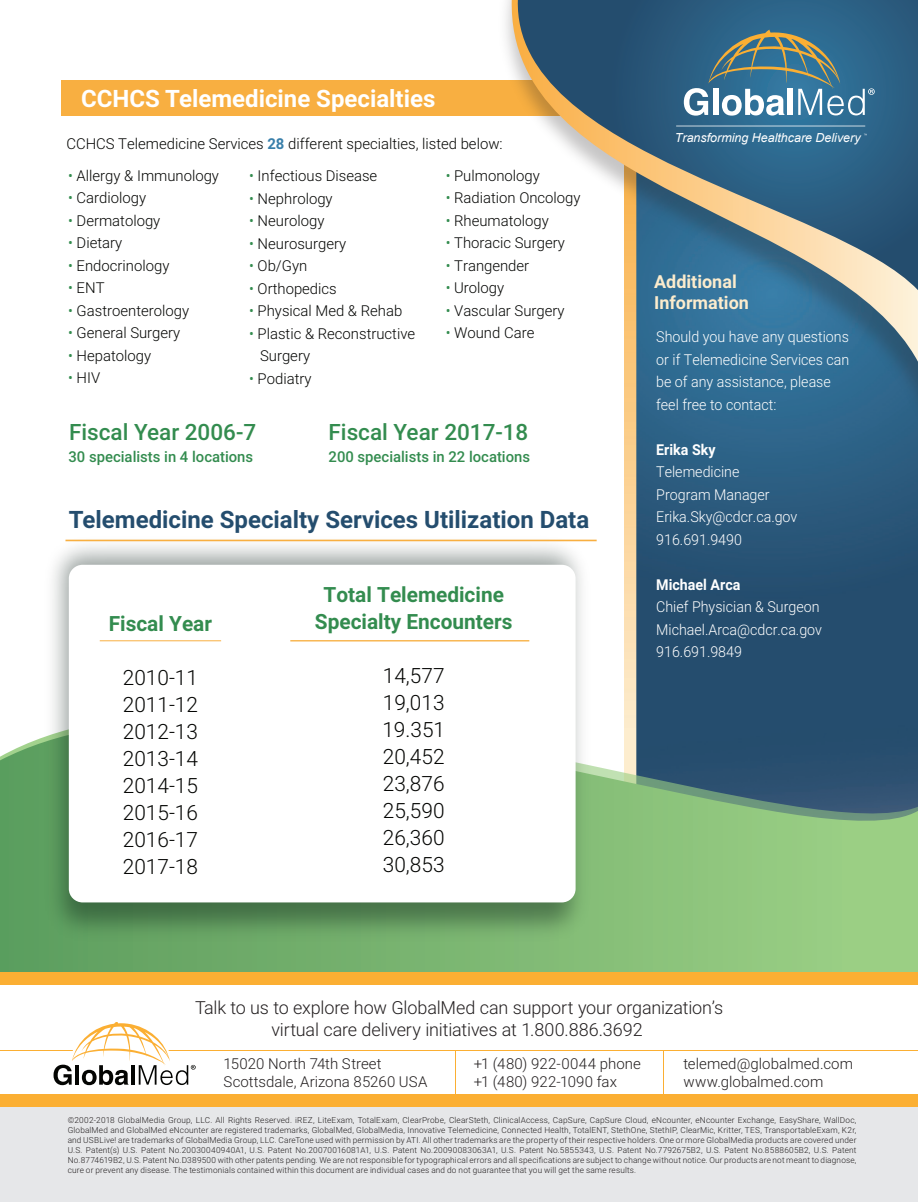
<style>
.page{position:relative;width:918px;height:1202px;background:#fff}
.page>*{position:absolute;margin:0;border:0;box-sizing:border-box;transform-origin:0 0}
.t1{font:700 24px "Roboto";color:#244d6e}
.t2{font:700 24px "Roboto";color:#fff}
.t3{font:500 22.5px "Roboto";color:#338c4f}
.t4{font:300 21px/27px "Roboto";color:#040503;text-align:justify}
.t5{font:700 21px/27px "Roboto";color:#338c4f;text-align:center}
.t6{font:300 18px/21.6px "Roboto";letter-spacing:-.01em;color:#231f20;text-align:center}
.t7{font:700 18px/21.6px "Roboto";color:#fceccd}
.t8{font:300 15px/22.5px "Roboto";color:#040503}
.t9{font:300 15px/22.5px "Roboto";color:#fff;scale:.95 1}
.t10{font:300 15px/18px "Roboto";letter-spacing:.005em;color:#231f20}
.t11{font:500 15px "Roboto";color:#338c4f}
.t12{font:700 15px "Roboto";color:#fff;scale:.95 1}
.t13{font:italic 12.45px "Arial";color:#fff}
.t14{font:300 8.25px/9.9px "Roboto";letter-spacing:.02em;color:#231f20;text-align:justify}
.s1{font-weight:700;color:#397faa}
.s2{color:#338c4f}
</style>
<div class="page">
<img style="left:624px;top:474px;width:294px;height:239px">
<svg style="left:0;top:720px;width:918px;height:252px;background:#72a27b"></svg>
<div style="left:61px;top:80px;width:557px;height:36px;background:#f8af41"></div>
<img style="left:505px;top:7px;width:413px;height:467px">
<div style="left:0;top:1104px;width:918px;height:98px;background:#e6e7e9"></div>
<hr style="left:455px;top:1051px;width:1px;height:44px;background:#fbaf33">
<hr style="left:664px;top:1050px;width:1px;height:45px;background:#fbaf33">
<hr style="left:0;top:1050px;width:918px;height:1px;background:#fbaf33">
<svg style="left:54px;top:1022px;width:142px;height:63px"></svg>
<div style="left:0;top:1094px;width:918px;height:13px;background:#fbaf33"></div>
<div style="left:0;top:972px;width:918px;height:13px;background:#fbaf33"></div>
<svg style="left:507px;top:0;width:411px;height:362px"></svg>
<svg style="left:513px;top:0;width:405px;height:290px"></svg>
<svg style="left:684px;top:30px;width:191px;height:86px;background:#598396"></svg>
<hr style="left:676px;top:126px;width:189px;height:1px;background:#fff">
<img style="left:10px;top:503px;width:616px;height:469px">
<hr style="left:65px;top:540px;width:532px;height:1px;background:#f8af41">
<div style="left:69px;top:565px;width:507px;height:337px;background:#fff;border-radius:14px"></div>
<hr style="left:290px;top:640px;width:239px;height:1px;background:#f8af41">
<hr style="left:100px;top:640px;width:121px;height:1px;background:#f8af41">
<h1 class="t2" style="left:81px;top:82px;width:356px">CCHCS Telemedicine Specialties</h1>
<h3 class="t8" style="left:66px;top:132px;width:438px">CCHCS Telemedicine Services <span class="s1">28</span> different specialties, listed below:</h3>
<h3 class="t8" style="left:68px;top:164px;width:152px"><span class="s2">•</span> Allergy &amp; Immunology</h3>
<h3 class="t8" style="left:68px;top:186px;width:80px"><span class="s2">•</span> Cardiology</h3>
<h3 class="t8" style="left:68px;top:209px;width:94px"><span class="s2">•</span> Dermatology</h3>
<h3 class="t8" style="left:68px;top:231px;width:56px"><span class="s2">•</span> Dietary</h3>
<h3 class="t8" style="left:68px;top:254px;width:103px"><span class="s2">•</span> Endocrinology</h3>
<h3 class="t8" style="left:68px;top:276px;width:38px"><span class="s2">•</span> ENT</h3>
<h3 class="t8" style="left:68px;top:299px;width:122px"><span class="s2">•</span> Gastroenterology</h3>
<h3 class="t8" style="left:68px;top:321px;width:114px"><span class="s2">•</span> General Surgery</h3>
<h3 class="t8" style="left:68px;top:344px;width:84px"><span class="s2">•</span> Hepatology</h3>
<h3 class="t8" style="left:68px;top:366px;width:34px"><span class="s2">•</span> HIV</h3>
<h3 class="t8" style="left:446px;top:164px;width:96px"><span class="s2">•</span> Pulmonology</h3>
<h3 class="t8" style="left:446px;top:186px;width:136px"><span class="s2">•</span> Radiation Oncology</h3>
<h3 class="t8" style="left:446px;top:209px;width:105px"><span class="s2">•</span> Rheumatology</h3>
<h3 class="t8" style="left:446px;top:231px;width:121px"><span class="s2">•</span> Thoracic Surgery</h3>
<h3 class="t8" style="left:446px;top:254px;width:85px"><span class="s2">•</span> Trangender</h3>
<h3 class="t8" style="left:446px;top:276px;width:60px"><span class="s2">•</span> Urology</h3>
<h3 class="t8" style="left:446px;top:299px;width:120px"><span class="s2">•</span> Vascular Surgery</h3>
<h3 class="t8" style="left:446px;top:321px;width:90px"><span class="s2">•</span> Wound Care</h3>
<h3 class="t8" style="left:249px;top:164px;width:130px"><span class="s2">•</span> Infectious Disease</h3>
<h3 class="t8" style="left:249px;top:187px;width:85px"><span class="s2">•</span> Nephrology</h3>
<h3 class="t8" style="left:249px;top:209px;width:77px"><span class="s2">•</span> Neurology</h3>
<h3 class="t8" style="left:249px;top:232px;width:98px"><span class="s2">•</span> Neurosurgery</h3>
<h3 class="t8" style="left:249px;top:254px;width:60px"><span class="s2">•</span> Ob/Gyn</h3>
<h3 class="t8" style="left:249px;top:277px;width:89px"><span class="s2">•</span> Orthopedics</h3>
<h3 class="t8" style="left:249px;top:299px;width:155px"><span class="s2">•</span> Physical Med &amp; Rehab</h3>
<h3 class="t8" style="left:260px;top:322px;width:157px;text-indent:-11px"><span class="s2">•</span> Plastic &amp; Reconstructive<br>Surgery</h3>
<h3 class="t8" style="left:249px;top:367px;width:64px"><span class="s2">•</span> Podiatry</h3>
<h2 class="t3" style="left:69px;top:416px;width:189px">Fiscal Year 2006-7</h2>
<h2 class="t3" style="left:329px;top:416px;width:201px">Fiscal Year 2017-18</h2>
<h3 class="t11" style="left:69px;top:446px;width:186px">30 specialists in 4 locations</h3>
<h3 class="t11" style="left:329px;top:446px;width:203px">200 specialists in 22 locations</h3>
<h1 class="t1" style="left:69px;top:503px;width:522px">Telemedicine Specialty Services Utilization Data</h1>
<h3 class="t5" style="left:109px;top:609px;width:105px">Fiscal Year</h3>
<h3 class="t4" style="left:123px;top:663px;width:77px">2010-11<br>2011-12<br>2012-13<br>2013-14<br>2014-15<br>2015-16<br>2016-17<br>2017-18</h3>
<h3 class="t5" style="left:315px;top:580px;width:199px">Total Telemedicine<br>Specialty Encounters</h3>
<h3 class="t4" style="left:382px;top:661px;width:64px">14,577<br>19,013<br>19.351<br>20,452<br>23,876<br>25,590<br>26,360<br>30,853</h3>
<h3 class="t13" style="left:675px;top:130px;width:194px">Transforming Healthcare Delivery <sup>™</sup></h3>
<h3 class="t7" style="left:654px;top:270px;width:96px">Additional<br>Information</h3>
<h3 class="t9" style="left:656px;top:325px;width:205px">Should you have any questions or if Telemedicine Services can be of any assistance, please feel free to contact:</h3>
<h3 class="t12" style="left:656px;top:439px;width:64px">Erika Sky</h3>
<h3 class="t9" style="left:656px;top:460px;width:150px">Telemedicine<br>Program Manager<br>Erika.Sky@cdcr.ca.gov<br>916.691.9490</h3>
<h3 class="t12" style="left:656px;top:574px;width:90px">Michael Arca</h3>
<h3 class="t9" style="left:656px;top:595px;width:176px">Chief Physician &amp; Surgeon<br>Michael.Arca@cdcr.ca.gov<br>916.691.9849</h3>
<h3 class="t6" style="left:195px;top:996px;width:530px">Talk to us to explore how GlobalMed can support your organization’s virtual care delivery initiatives at 1.800.886.3692</h3>
<h3 class="t10" style="left:224px;top:1054px;width:206px">15020 North 74th Street<br>Scottsdale, Arizona 85260 USA</h3>
<h3 class="t10" style="left:474px;top:1054px;width:169px">+1 (480) 922-0044 phone +1 (480) 922-1090 fax</h3>
<h3 class="t10" style="left:683px;top:1054px;width:171px">telemed@globalmed.com www.globalmed.com</h3>
<p class="t14" style="left:68px;top:1115px;width:790px">©2002-2018 GlobalMedia Group, LLC. All Rights Reserved. iREZ, LiteExam, TotalExam, ClearProbe, ClearSteth, ClinicalAccess, CapSure, CapSure Cloud, eNcounter, eNcounter Exchange, EasyShare, WallDoc, GlobalMed and GlobalMed eNcounter are registered trademarks, GlobalMed, GlobalMedia, Innovative Telemedicine, Connected Health, TotalENT, StethOne, StethIP, ClearMic, Kritter, TES, TransportableExam, K2r, and USBLive! are trademarks of GlobalMedia Group, LLC. CareTone used with permission by ATI. All other trademarks are the property of their respective holders. One or more GlobalMedia products are covered under U.S. Patent(s) U.S. Patent No.20030040940A1, U.S. Patent No.20070016081A1, U.S. Patent No.20090083063A1, U.S. Patent No.5855343, U.S. Patent No.7792675B2, U.S. Patent No.8588605B2, U.S. Patent No.8774619B2, U.S. Patent No.D389500 with other patents pending. We are not responsible for typographical errors and all specifications are subject to change without notice. Our products are not meant to diagnose, cure or prevent any disease. The testimonials contained within this document are individual cases and do not guarantee that you will get the same results.</p>
</div>
